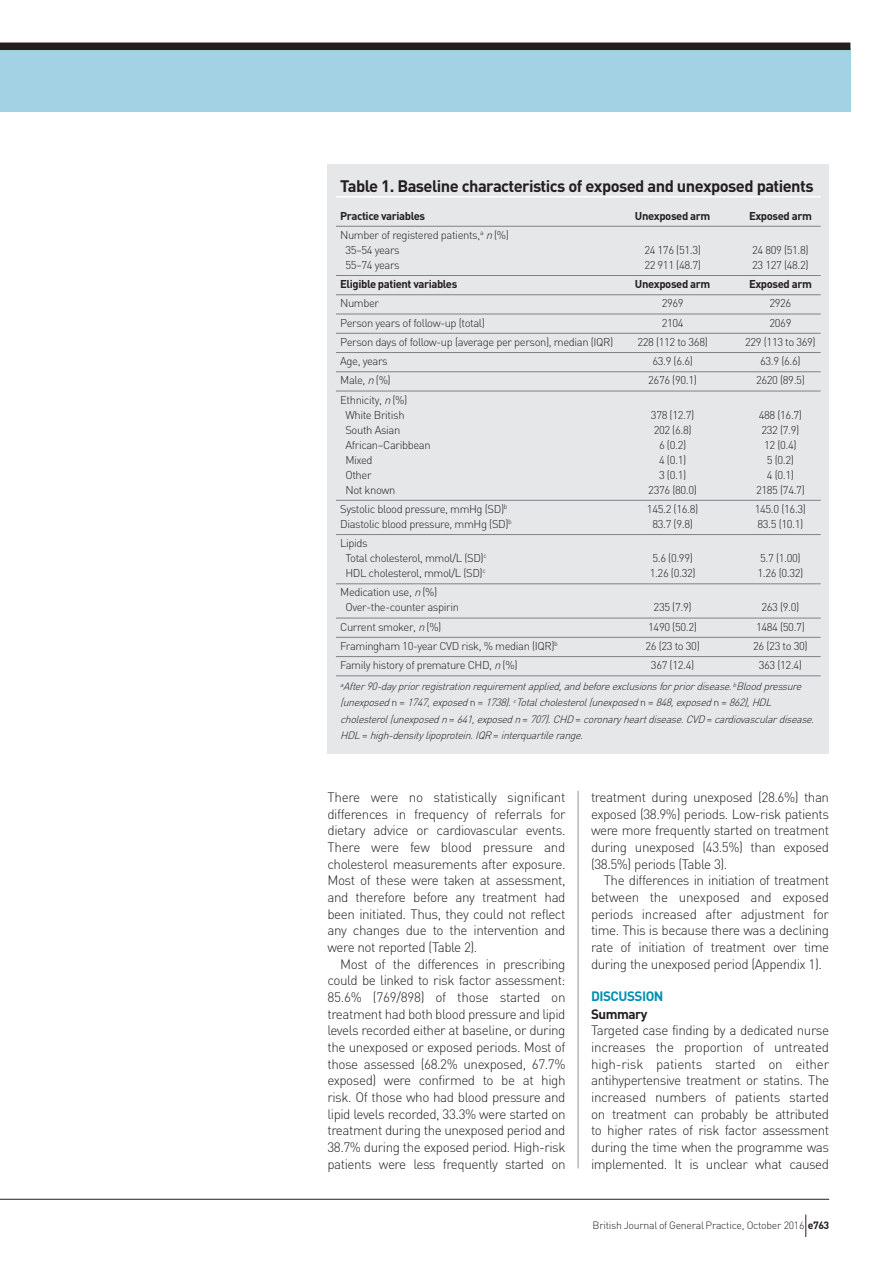
<style>
.page{position:relative;width:893px;height:1263px;background:#fff}
.page>*{position:absolute;margin:0;border:0;box-sizing:border-box;transform-origin:0 0}
.t1{font:700 16.5px "DIN";letter-spacing:-.035em;color:#231f20}
.t2{font:300 13.5px/16.6px "DIN";letter-spacing:-.035em;color:#231f20;text-align:justify}
.t3{font:700 13.5px "DIN";letter-spacing:-.035em;color:#008fb3}
.t4{font:700 13.5px "DIN";letter-spacing:-.035em;color:#231f20}
.t5{font:300 11.25px/15px "DIN";letter-spacing:-.035em;color:#231f20}
.t6{font:700 11.25px "DIN";letter-spacing:-.035em;color:#231f20}
.t7{font:italic 300 10.5px/16.5px "DIN";color:#231f20}
.t8{font:300 10.5px "DIN";letter-spacing:-.025em;color:#231f20}
.s1{font-style:italic}
.s2{font-style:normal}
.s3{font-weight:700}
</style>
<div class="page">
<div style="left:0;top:48px;width:850px;height:64px;background:#a2d2e3"></div>
<div style="left:0;top:43px;width:850px;height:7px;background:#231f20"></div>
<hr style="left:578px;top:791px;width:1px;height:377px;background:#939598">
<div style="left:327px;top:164px;width:502px;height:589px;background:#e6e7e9"></div>
<hr style="left:336px;top:196px;width:485px;height:1px;background:#fff">
<hr style="left:336px;top:226px;width:485px;height:1px;background:#808285">
<hr style="left:336px;top:275px;width:485px;height:1px;background:#808285">
<hr style="left:336px;top:294px;width:485px;height:1px;background:#808285">
<hr style="left:336px;top:314px;width:485px;height:1px;background:#808285">
<hr style="left:336px;top:333px;width:485px;height:1px;background:#808285">
<hr style="left:336px;top:352px;width:485px;height:1px;background:#808285">
<hr style="left:336px;top:371px;width:485px;height:1px;background:#808285">
<hr style="left:336px;top:391px;width:485px;height:1px;background:#808285">
<hr style="left:336px;top:500px;width:485px;height:1px;background:#808285">
<hr style="left:336px;top:534px;width:485px;height:1px;background:#808285">
<hr style="left:336px;top:583px;width:485px;height:1px;background:#808285">
<hr style="left:336px;top:618px;width:485px;height:1px;background:#808285">
<hr style="left:336px;top:637px;width:485px;height:1px;background:#808285">
<hr style="left:336px;top:656px;width:485px;height:1px;background:#808285">
<hr style="left:336px;top:675px;width:485px;height:1px;background:#808285">
<hr style="left:0;top:1199px;width:829px;height:1px;background:#231f20">
<svg style="left:805px;top:1214px;width:1px;height:23px"></svg>
<p class="t1" style="left:340px;top:175px;width:475px">Table 1. Baseline characteristics of exposed and unexposed patients</p>
<p class="t6" style="left:340px;top:208px;width:86px">Practice variables</p>
<p class="t6" style="left:635px;top:208px;width:77px">Unexposed arm</p>
<p class="t6" style="left:749px;top:208px;width:64px">Exposed arm</p>
<p class="t5" style="left:345px;top:227px;width:165px;text-indent:-5px">Number of registered patients,<sup>a</sup> <span class="s1">n</span>(%)<br>35–54 years</p>
<p class="t5" style="left:644px;top:242px;width:58px">24 176 (51.3)</p>
<p class="t5" style="left:752px;top:242px;width:58px">24 809 (51.8)</p>
<p class="t5" style="left:345px;top:257px;width:56px">55–74 years</p>
<p class="t5" style="left:644px;top:257px;width:58px">22 911 (48.7)</p>
<p class="t5" style="left:752px;top:257px;width:58px">23 127 (48.2)</p>
<p class="t6" style="left:340px;top:277px;width:119px">Eligible patient variables</p>
<p class="t6" style="left:635px;top:277px;width:77px">Unexposed arm</p>
<p class="t6" style="left:749px;top:277px;width:64px">Exposed arm</p>
<p class="t5" style="left:340px;top:296px;width:41px">Number</p>
<p class="t5" style="left:662px;top:296px;width:23px">2969</p>
<p class="t5" style="left:769px;top:296px;width:23px">2926</p>
<p class="t5" style="left:340px;top:315px;width:146px">Person years of follow-up (total)</p>
<p class="t5" style="left:662px;top:315px;width:23px">2104</p>
<p class="t5" style="left:769px;top:315px;width:23px">2069</p>
<p class="t5" style="left:340px;top:334px;width:275px">Person days of follow-up (average per person), median (IQR)</p>
<p class="t5" style="left:637px;top:334px;width:72px">228 (112 to 368)</p>
<p class="t5" style="left:745px;top:334px;width:72px">229 (113 to 369)</p>
<p class="t5" style="left:340px;top:353px;width:49px">Age, years</p>
<p class="t5" style="left:652px;top:353px;width:42px">63.9 (6.6)</p>
<p class="t5" style="left:760px;top:353px;width:42px">63.9 (6.6)</p>
<p class="t5" style="left:340px;top:373px;width:52px">Male, <span class="s1">n</span>(%)</p>
<p class="t5" style="left:648px;top:373px;width:50px">2676 (90.1)</p>
<p class="t5" style="left:756px;top:373px;width:50px">2620 (89.5)</p>
<p class="t5" style="left:340px;top:392px;width:69px;text-align:center">Ethnicity, <span class="s1">n</span>(%)<br>White British</p>
<p class="t5" style="left:651px;top:407px;width:45px">378 (12.7)</p>
<p class="t5" style="left:759px;top:407px;width:45px">488 (16.7)</p>
<p class="t5" style="left:345px;top:422px;width:56px">South Asian</p>
<p class="t5" style="left:654px;top:422px;width:39px">202 (6.8)</p>
<p class="t5" style="left:761px;top:422px;width:39px">232 (7.9)</p>
<p class="t5" style="left:345px;top:437px;width:87px">African–Caribbean</p>
<p class="t5" style="left:659px;top:437px;width:29px">6 (0.2)</p>
<p class="t5" style="left:764px;top:437px;width:34px">12 (0.4)</p>
<p class="t5" style="left:345px;top:452px;width:29px">Mixed</p>
<p class="t5" style="left:659px;top:452px;width:29px">4 (0.1)</p>
<p class="t5" style="left:767px;top:452px;width:29px">5 (0.2)</p>
<p class="t5" style="left:345px;top:467px;width:28px">Other</p>
<p class="t5" style="left:659px;top:467px;width:29px">3 (0.1)</p>
<p class="t5" style="left:767px;top:467px;width:29px">4 (0.1)</p>
<p class="t5" style="left:345px;top:482px;width:51px">Not known</p>
<p class="t5" style="left:648px;top:482px;width:50px">2376 (80.0)</p>
<p class="t5" style="left:756px;top:482px;width:50px">2185 (74.7)</p>
<p class="t5" style="left:340px;top:501px;width:169px">Systolic blood pressure, mmHg (SD)<sup>b</sup></p>
<p class="t5" style="left:647px;top:501px;width:53px">145.2 (16.8)</p>
<p class="t5" style="left:755px;top:501px;width:53px">145.0 (16.3)</p>
<p class="t5" style="left:340px;top:516px;width:173px">Diastolic blood pressure, mmHg (SD)<sup>b</sup></p>
<p class="t5" style="left:652px;top:516px;width:42px">83.7 (9.8)</p>
<p class="t5" style="left:757px;top:516px;width:47px">83.5 (10.1)</p>
<p class="t5" style="left:345px;top:535px;width:143px;text-indent:-5px">Lipids<br>Total cholesterol, mmol/L (SD)<sup>c</sup></p>
<p class="t5" style="left:652px;top:550px;width:42px">5.6 (0.99)</p>
<p class="t5" style="left:760px;top:550px;width:42px">5.7 (1.00)</p>
<p class="t5" style="left:345px;top:565px;width:142px">HDL cholesterol, mmol/L (SD)<sup>c</sup></p>
<p class="t5" style="left:650px;top:565px;width:47px">1.26 (0.32)</p>
<p class="t5" style="left:757px;top:565px;width:47px">1.26 (0.32)</p>
<p class="t5" style="left:345px;top:585px;width:115px;text-indent:-5px">Medication use, <span class="s1">n</span>(%)<br>Over-the-counter aspirin</p>
<p class="t5" style="left:654px;top:600px;width:39px">235 (7.9)</p>
<p class="t5" style="left:761px;top:600px;width:39px">263 (9.0)</p>
<p class="t5" style="left:340px;top:619px;width:103px">Current smoker, <span class="s1">n</span>(%)</p>
<p class="t5" style="left:648px;top:619px;width:50px">1490 (50.2)</p>
<p class="t5" style="left:756px;top:619px;width:50px">1484 (50.7)</p>
<p class="t5" style="left:340px;top:638px;width:219px">Framingham 10-year CVD risk, % median (IQR)<sup>b</sup></p>
<p class="t5" style="left:645px;top:638px;width:56px">26 (23 to 30)</p>
<p class="t5" style="left:753px;top:638px;width:56px">26 (23 to 30)</p>
<p class="t5" style="left:340px;top:657px;width:179px">Family history of premature CHD, <span class="s1">n</span>(%)</p>
<p class="t5" style="left:651px;top:657px;width:45px">367 (12.4)</p>
<p class="t5" style="left:759px;top:657px;width:45px">363 (12.4)</p>
<p class="t7" style="left:340px;top:678px;width:479px"><sup>a</sup>After90-daypriorregistrationrequirementapplied,andbeforeexclusionsforpriordisease.<sup>b</sup>Bloodpressure (unexposed<span class="s2">n =</span> 1747,exposed<span class="s2">n =</span> 1738).<sup>c</sup>Totalcholesterol(unexposed<span class="s2">n =</span> 848,exposed<span class="s2">n =</span> 862),HDL cholesterol(unexposedn <span class="s2">=</span> 641,exposedn <span class="s2">=</span> 707).CHD <span class="s2">=</span> coronaryheartdisease.CVD <span class="s2">=</span> cardiovasculardisease.<br>HDL <span class="s2">=</span> high-densitylipoprotein.IQR <span class="s2">=</span> interquartilerange.</p>
<p class="t2" style="left:327px;top:789px;width:240px">There were no statistically significant differences in frequency of referrals for dietary advice or cardiovascular events.<br>There were few blood pressure and cholesterol measurements after exposure.<br>Most of these were taken at assessment, and therefore before any treatment had been initiated. Thus, they could not reflect any changes due to the intervention and were not reported (Table 2).</p>
<p class="t2" style="left:327px;top:955px;width:240px;text-indent:13px">Most of the differences in prescribing could be linked to risk factor assessment:<br>85.6% (769/898) of those started on treatment had both blood pressure and lipid levels recorded either at baseline, or during the unexposed or exposed periods. Most of those assessed (68.2% unexposed, 67.7% exposed) were confirmed to be at high risk. Of those who had blood pressure and lipid levels recorded, 33.3% were started on treatment during the unexposed period and 38.7% during the exposed period. High-risk patients were less frequently started on</p>
<p class="t2" style="left:591px;top:789px;width:240px">treatment during unexposed (28.6%) than exposed (38.9%) periods. Low-risk patients were more frequently started on treatment during unexposed (43.5%) than exposed (38.5%) periods (Table 3).</p>
<p class="t2" style="left:591px;top:872px;width:240px;text-indent:13px">The differences in initiation of treatment between the unexposed and exposed periods increased after adjustment for time. This is because there was a declining rate of initiation of treatment over time during the unexposed period (Appendix 1).</p>
<p class="t3" style="left:591px;top:987px;width:74px">DISCUSSION</p>
<p class="t4" style="left:591px;top:1005px;width:58px">Summary</p>
<p class="t2" style="left:591px;top:1022px;width:240px">Targeted case finding by a dedicated nurse increases the proportion of untreated high-risk patients started on either antihypertensive treatment or statins. The increased numbers of patients started on treatment can probably be attributed to higher rates of risk factor assessment during the time when the programme was implemented. It is unclear what caused</p>
<p class="t8" style="left:593px;top:1219px;width:238px">British Journal of General Practice, October 2016 <span class="s3">e763</span></p>
</div>
